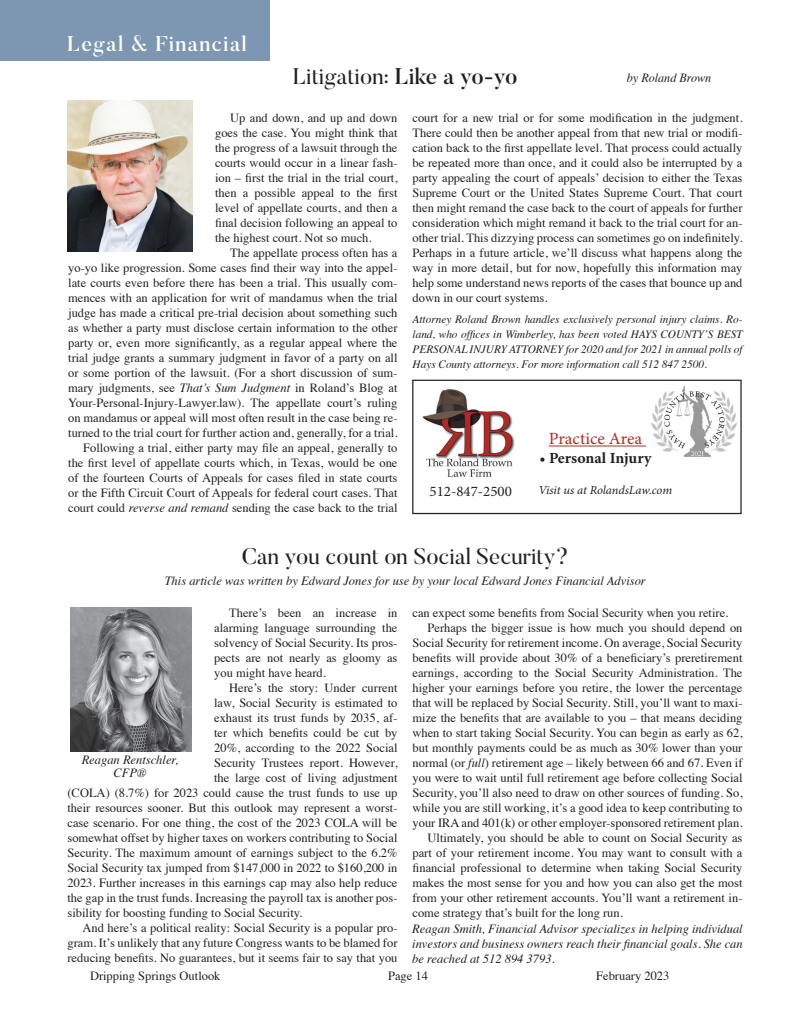
<style>
.page{position:relative;width:810px;height:1035px;background:#fff}
.page>*{position:absolute;margin:0;border:0;box-sizing:border-box;transform-origin:0 0}
.Joey_Column_Title{font:22.5px "Butler";color:#231f20}
.Title_Butler{font:22.5px "Butler";color:#231f20}
.Joey_Column_Body{font:500 21.25px "Butler";letter-spacing:.05em;color:#fff}
.t1{font:17.12px "Minion Pro";color:#b32926}
.t2{font:700 15.5px "Minion Pro";color:#231f20}
.t3{font:14.62px "Minion Pro";color:#231f20}
.Joey_Column_Body-2{font:12.5px/15px "Times";color:#231f20;text-align:justify}
.Col__Body{font:12.5px/15px "Times";color:#231f20;text-align:justify}
.Joey_Bio{font:italic 12.5px/15px "Times";color:#231f20;text-align:justify}
.Joey_By_Line{font:italic 12.5px "Times";color:#231f20}
.By_Line{font:italic 12.5px "Times";color:#231f20}
.t4{font:italic 12.25px "Minion Pro";letter-spacing:-.005em;color:#231f20}
.Bio{font:italic 11.25px/15px "Times";color:#231f20;text-align:justify}
.s1{font-weight:500}
.s2{font-style:italic}
.s3{font-weight:400}
</style>
<div class="page">
<div style="left:0;top:0;width:269px;height:61px;background:#7d96b2"></div>
<img style="left:70px;top:608px;width:122px;height:144px">
<img style="left:67px;top:100px;width:126px;height:151px">
<img style="left:422px;top:389px;width:93px;height:88px">
<div style="left:412px;top:380px;width:330px;height:134px;border:1px solid #231f20"></div>
<img style="left:651px;top:386px;width:86px;height:71px">
<hr style="left:549px;top:446px;width:97px;height:1px;background:#b32926">
<p class="Joey_Column_Body" style="left:67px;top:30px;width:182px">Legal &amp; Financial</p>
<p class="Title_Butler" style="left:293px;top:62px;width:226px">Litigation: <span class="s1">Like a yo-yo</span></p>
<p class="By_Line" style="left:627px;top:67px;width:86px">by Roland Brown</p>
<p class="Col__Body" style="left:215px;top:109px;width:184px;text-indent:15px">Up and down, and up and down goes the case. You might think that the progress of a lawsuit through the courts would occur in a linear fash&shy;ion – first the trial in the trial court, then a possible appeal to the first level of appellate courts, and then a final decision following an appeal to the highest court. Not so much.</p>
<p class="Col__Body" style="left:68px;top:244px;width:331px;text-indent:162px">The appellate process often has a yo-yo like progression. Some cases find their way into the appel&shy;late courts even before there has been a trial. This usually com&shy;mences with an application for writ of mandamus when the trial judge has made a critical pre-trial decision about something such as whether a party must disclose certain information to the other party or, even more significantly, as a regular appeal where the trial judge grants a summary judgment in favor of a party on all or some portion of the lawsuit. (For a short discussion of sum&shy;mary judgments, see <span class="s2">That’s Sum Judgment</span> in Roland’s Blog at Your-Personal-Injury-Lawyer.law). The appellate court’s ruling on mandamus or appeal will most often result in the case being re&shy;turned to the trial court for further action and, generally, for a trial.</p>
<p class="Col__Body" style="left:68px;top:439px;width:331px;text-indent:15px">Following a trial, either party may file an appeal, generally to the first level of appellate courts which, in Texas, would be one of the fourteen Courts of Appeals for cases filed in state courts or the Fifth Circuit Court of Appeals for federal court cases. That court could <span class="s2">reverse and remand</span> sending the case back to the trial</p>
<p class="Col__Body" style="left:412px;top:109px;width:332px">court for a new trial or for some modification in the judgment.<br>There could then be another appeal from that new trial or modifi&shy;cation back to the first appellate level. That process could actually be repeated more than once, and it could also be interrupted by a party appealing the court of appeals’ decision to either the Texas Supreme Court or the United States Supreme Court. That court then might remand the case back to the court of appeals for further consideration which might remand it back to the trial court for an&shy;other trial. This dizzying process can sometimes go on indefinitely.<br>Perhaps in a future article, we’ll discuss what happens along the way in more detail, but for now, hopefully this information may help some understand news reports of the cases that bounce up and down in our court systems.</p>
<p class="Bio" style="left:413px;top:311px;width:332px">Attorney Roland Brown handles exclusively personal injury claims. Ro&shy;land, who offices in Wimberley, has been voted HAYS COUNTY’S BEST PERSONAL INJURY ATTORNEY for 2020 and for 2021 in annual polls of Hays County attorneys. For more information call 512 847 2500.</p>
<p class="t1" style="left:549px;top:427px;width:95px">Practice Area</p>
<p class="t2" style="left:539px;top:447px;width:114px"><span class="s3">•</span> Personal Injury</p>
<p class="t3" style="left:430px;top:481px;width:84px">512-847-2500</p>
<p class="t4" style="left:538px;top:482px;width:135px">Visit us at RolandsLaw.com</p>
<p class="Joey_Column_Title" style="left:242px;top:542px;width:328px">Can you count on Social Security?</p>
<p class="Joey_By_Line" style="left:165px;top:570px;width:483px">This article was written by Edward Jones for use by your local Edward Jones Financial Advisor</p>
<p class="Joey_Column_Body-2" style="left:214px;top:604px;width:185px;text-indent:15px">There’s been an increase in alarming language surrounding the solvency of Social Security. Its pros&shy;pects are not nearly as gloomy as you might have heard.</p>
<p class="Joey_Column_Body-2" style="left:229px;top:679px;width:170px">Here’s the story: Under current</p>
<p class="Joey_Column_Body-2" style="left:214px;top:694px;width:185px">law, Social Security is estimated to</p>
<p class="Joey_Column_Body-2" style="left:214px;top:709px;width:185px">exhaust its trust funds by 2035, af-</p>
<p class="Joey_Column_Body-2" style="left:214px;top:724px;width:185px">ter which benefits could be cut by</p>
<p class="Joey_Column_Body-2" style="left:214px;top:739px;width:185px">20%, according to the 2022 Social</p>
<p class="Joey_Column_Body-2" style="left:214px;top:754px;width:185px">Security Trustees report. However,</p>
<p class="Joey_Column_Body-2" style="left:214px;top:769px;width:185px">the large cost of living adjustment</p>
<p class="Joey_Column_Body-2" style="left:68px;top:784px;width:332px">(COLA) (8.7%) for 2023 could cause the trust funds to use up</p>
<p class="Joey_Column_Body-2" style="left:68px;top:799px;width:331px">their resources sooner. But this outlook may represent a worst-</p>
<p class="Joey_Column_Body-2" style="left:68px;top:814px;width:331px">case scenario. For one thing, the cost of the 2023 COLA will be</p>
<p class="Joey_Column_Body-2" style="left:68px;top:829px;width:331px">somewhat offset by higher taxes on workers contributing to Social</p>
<p class="Joey_Column_Body-2" style="left:68px;top:844px;width:332px">Security. The maximum amount of earnings subject to the 6.2%</p>
<p class="Joey_Column_Body-2" style="left:68px;top:859px;width:332px">Social Security tax jumped from $147,000 in 2022 to $160,200 in</p>
<p class="Joey_Column_Body-2" style="left:68px;top:874px;width:332px">2023. Further increases in this earnings cap may also help reduce</p>
<p class="Joey_Column_Body-2" style="left:68px;top:889px;width:331px">the gap in the trust funds. Increasing the payroll tax is another pos-</p>
<p class="Joey_Column_Body-2" style="left:68px;top:904px;width:236px">sibility for boosting funding to Social Security.</p>
<p class="Joey_Column_Body-2" style="left:68px;top:919px;width:332px;text-indent:15px">And here’s a political reality: Social Security is a popular pro&shy;gram. It’s unlikely that any future Congress wants to be blamed for reducing benefits. No guarantees, but it seems fair to say that you</p>
<p class="Joey_Bio" style="left:82px;top:752px;width:98px;line-height:13.9px;text-align:center">Reagan Rentschler,<br>CFP®</p>
<p class="Joey_Column_Body-2" style="left:412px;top:604px;width:317px">can expect some benefits from Social Security when you retire.</p>
<p class="Joey_Column_Body-2" style="left:412px;top:619px;width:332px;text-indent:15px">Perhaps the bigger issue is how much you should depend on Social Security for retirement income. On average, Social Security benefits will provide about 30% of a beneficiary’s preretirement earnings, according to the Social Security Administration. The higher your earnings before you retire, the lower the percentage that will be replaced by Social Security. Still, you’ll want to maxi&shy;mize the benefits that are available to you – that means deciding when to start taking Social Security. You can begin as early as 62, but monthly payments could be as much as 30% lower than your normal (or <span class="s2">full</span>) retirement age – likely between 66 and 67. Even if you were to wait until full retirement age before collecting Social Security, you’ll also need to draw on other sources of funding. So, while you are still working, it’s a good idea to keep contributing to your IRA and 401(k) or other employer-sponsored retirement plan.</p>
<p class="Joey_Column_Body-2" style="left:412px;top:829px;width:332px;text-indent:15px">Ultimately, you should be able to count on Social Security as part of your retirement income. You may want to consult with a financial professional to determine when taking Social Security makes the most sense for you and how you can also get the most from your other retirement accounts. You’ll want a retirement in&shy;come strategy that’s built for the long run.</p>
<p class="Joey_Bio" style="left:412px;top:920px;width:332px">Reagan Smith, Financial Advisor specializes in helping individual investors and business owners reach their financial goals. She can be reached at 512 894 3793.</p>
<p class="Joey_Column_Body-2" style="left:90px;top:967px;width:132px">Dripping Springs Outlook</p>
<p class="Joey_Column_Body-2" style="left:388px;top:967px;width:41px">Page 14</p>
<p class="Joey_Column_Body-2" style="left:596px;top:967px;width:75px">February 2023</p>
</div>
